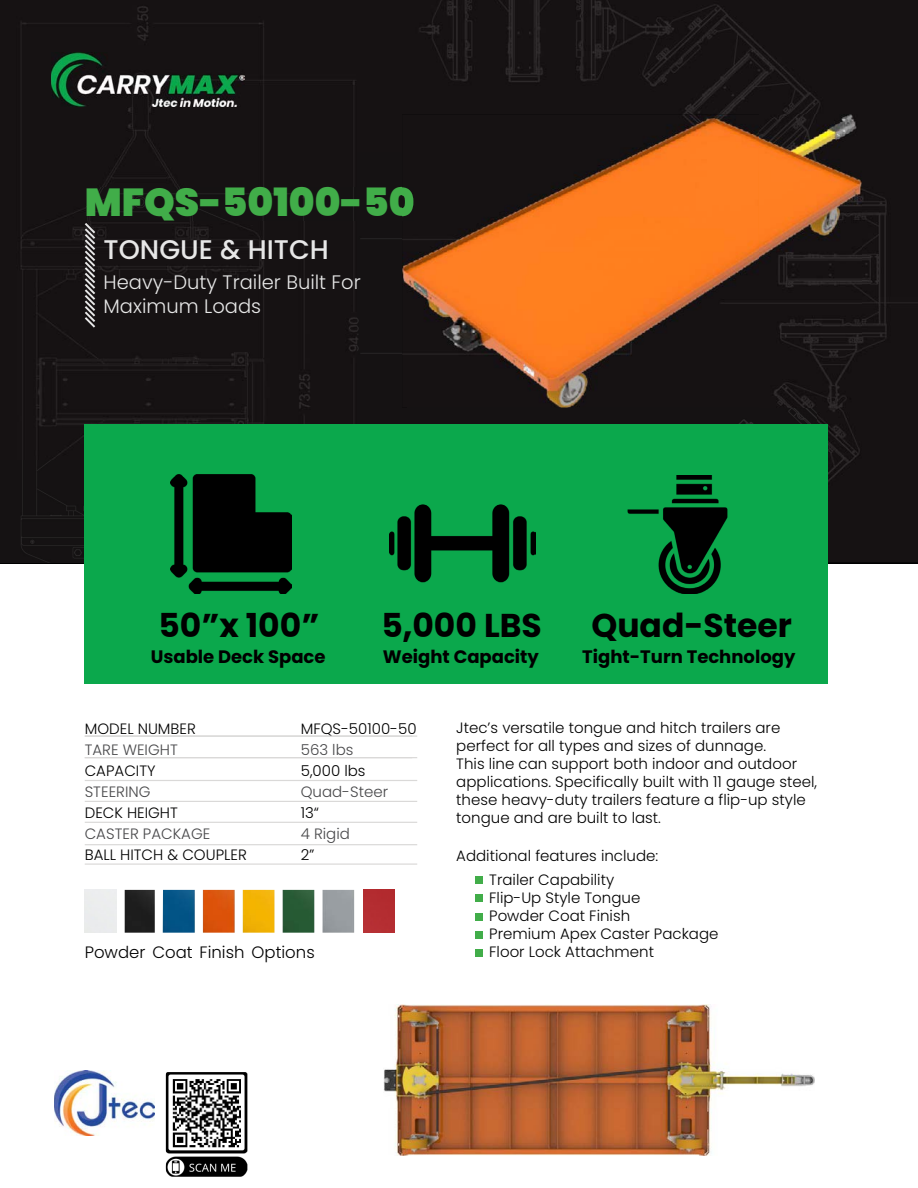
<style>
.page{position:relative;width:918px;height:1188px;background:#fff}
.page>*{position:absolute;margin:0;border:0;box-sizing:border-box;transform-origin:0 0}
.t1{font:900 39px "Poppins";color:#41ad49}
.t2{font:700 33px "Poppins";color:#000}
.t3{font:500 27px "Poppins";color:#e7e7e7}
.t4{font:300 19.5px/23.4px "Poppins";color:#e7e7e7}
.t5{font:700 18px "Poppins";color:#000}
.t6{font:300 16.5px "Poppins";color:#000}
.t7{font:300 15px/18px "Poppins";color:#000}
.t8{font:300 15px "Poppins";color:#000101}
.t9{font:300 15px "Poppins";color:#48484a}
</style>
<div class="page">
<div style="left:0;top:0;width:357px;height:460px;background:#161213"></div>
<img style="left:357px;top:0;width:561px;height:153px">
<div style="left:357px;top:153px;width:51px;height:271px;background:#151213"></div>
<div style="left:817px;top:153px;width:101px;height:409px;background:#161213"></div>
<div style="left:408px;top:407px;width:409px;height:17px;background:#151213"></div>
<img style="left:0;top:460px;width:85px;height:102px">
<div style="left:87px;top:187px;width:315px;height:34px;background:#151213"></div>
<div style="left:85px;top:424px;width:743px;height:260px;background:#0ba84c"></div>
<svg style="left:83px;top:221px;width:14px;height:109px;background:#555253"></svg>
<img style="left:54px;top:1070px;width:101px;height:65px">
<img style="left:171px;top:474px;width:120px;height:120px">
<img style="left:390px;top:504px;width:145px;height:79px">
<hr style="left:85px;top:780px;width:332px;height:1px;background:#dad9d8">
<hr style="left:85px;top:801px;width:332px;height:1px;background:#dad9d8">
<hr style="left:85px;top:822px;width:332px;height:1px;background:#dad9d8">
<hr style="left:85px;top:844px;width:332px;height:1px;background:#dad9d8">
<hr style="left:85px;top:864px;width:332px;height:1px;background:#dad9d8">
<img style="left:363px;top:890px;width:32px;height:43px">
<img style="left:125px;top:890px;width:229px;height:43px">
<div style="left:475px;top:877px;width:8px;height:7px;background:#41ad49"></div>
<div style="left:475px;top:895px;width:8px;height:7px;background:#41ad49"></div>
<div style="left:475px;top:913px;width:8px;height:7px;background:#41ad49"></div>
<div style="left:475px;top:931px;width:8px;height:7px;background:#41ad49"></div>
<div style="left:475px;top:949px;width:8px;height:7px;background:#41ad49"></div>
<img style="left:166px;top:1072px;width:81px;height:105px">
<img style="left:51px;top:53px;width:193px;height:54px">
<img style="left:627px;top:476px;width:101px;height:118px">
<img style="left:172px;top:1079px;width:69px;height:68px">
<img style="left:384px;top:1005px;width:431px;height:150px">
<hr style="left:85px;top:736px;width:332px;height:1px;background:#dad9d8">
<hr style="left:85px;top:757px;width:332px;height:1px;background:#dad9d8">
<img style="left:402px;top:115px;width:460px;height:292px">
<img style="left:402px;top:187px;width:11px;height:34px">
<h1 class="t1" style="left:85px;top:180px;width:331px">MFQS-50100-50</h1>
<h3 class="t3" style="left:104px;top:234px;width:227px">TONGUE &amp; HITCH</h3>
<h3 class="t4" style="left:104px;top:271px;width:259px">Heavy-Duty Trailer Built For<br>Maximum Loads</h3>
<h2 class="t2" style="left:158px;top:606px;width:162px">50”x 100”</h2>
<h2 class="t2" style="left:381px;top:606px;width:162px">5,000 LBS</h2>
<p class="t5" style="left:151px;top:646px;width:176px">Usable Deck Space</p>
<p class="t5" style="left:383px;top:646px;width:158px">Weight Capacity</p>
<h2 class="t2" style="left:591px;top:606px;width:202px">Quad-Steer</h2>
<p class="t5" style="left:582px;top:646px;width:215px">Tight-Turn Technology</p>
<p class="t8" style="left:85px;top:720px;width:113px">MODEL NUMBER</p>
<p class="t8" style="left:301px;top:720px;width:117px">MFQS-50100-50</p>
<p class="t9" style="left:85px;top:741px;width:95px">TARE WEIGHT</p>
<p class="t9" style="left:301px;top:741px;width:54px">563 lbs</p>
<p class="t8" style="left:85px;top:762px;width:72px">CAPACITY</p>
<p class="t8" style="left:301px;top:762px;width:66px">5,000 lbs</p>
<p class="t9" style="left:85px;top:783px;width:67px">STEERING</p>
<p class="t9" style="left:301px;top:783px;width:89px">Quad-Steer</p>
<p class="t8" style="left:85px;top:804px;width:95px">DECK HEIGHT</p>
<p class="t8" style="left:301px;top:804px;width:20px">13“</p>
<p class="t9" style="left:85px;top:825px;width:127px">CASTER PACKAGE</p>
<p class="t9" style="left:301px;top:825px;width:51px">4 Rigid</p>
<p class="t7" style="left:85px;top:846px;width:164px">BALL HITCH &amp; COUPLER</p>
<p class="t7" style="left:301px;top:846px;width:15px">2”</p>
<p class="t6" style="left:85px;top:943px;width:232px">Powder Coat Finish Options</p>
<p class="t7" style="left:456px;top:719px;width:362px">Jtec’s versatile tongue and hitch trailers are perfect for all types and sizes of dunnage.<br>This line can support both indoor and outdoor applications. Specifically built with 11 gauge steel, these heavy-duty trailers feature a flip-up style tongue and are built to last.</p>
<p class="t7" style="left:456px;top:847px;width:204px">Additional features include:</p>
<p class="t7" style="left:489px;top:871px;width:231px">Trailer Capability<br>Flip-Up Style Tongue<br>Powder Coat Finish<br>Premium Apex Caster Package<br>Floor Lock Attachment</p>
</div>
